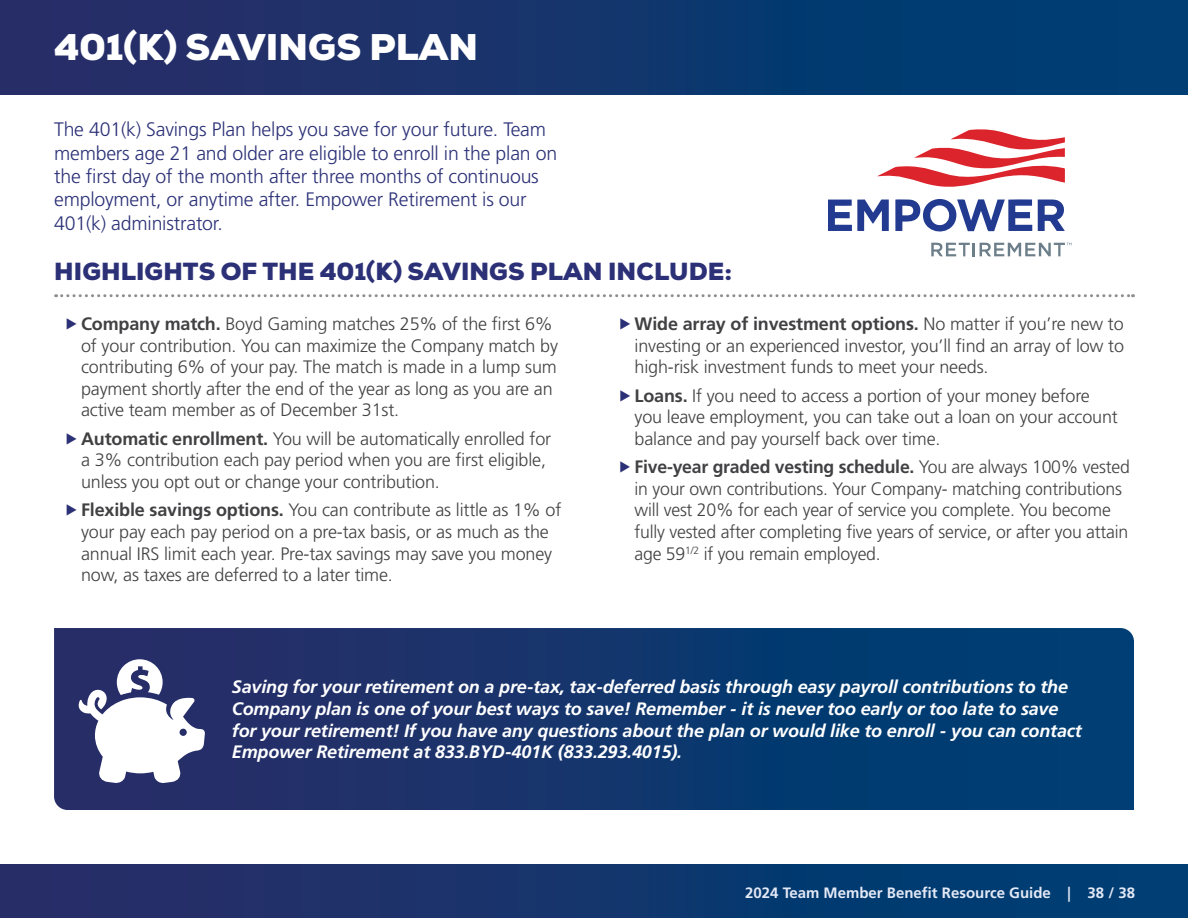
<style>
.page{position:relative;width:1188px;height:918px;background:#fff}
.page>*{position:absolute;margin:0;border:0;box-sizing:border-box;transform-origin:0 0}
.t1{font:900 36px "Nexa";letter-spacing:.005em;color:#fff}
.t2{font:900 24px "Nexa";letter-spacing:.005em;color:#2c3177}
.t3{font:300 19.5px/23.4px "Frutiger LT Std";letter-spacing:-.01em;color:#2c3177}
.t4{font:300 18px/21.6px "Frutiger LT Std";letter-spacing:-.01em;color:#414042}
.t5{font:italic 700 18px/21.6px "Frutiger LT Std";letter-spacing:-.01em;color:#fff}
.t6{font:700 15px "Frutiger LT Std";color:#e4e9f6}
.s1{color:#2c3177}
.s2{font-weight:700}
</style>
<div class="page">
<div style="left:0;top:865px;width:1188px;height:53px;background:linear-gradient(to right,#2c2c66,#003f74)"></div>
<div style="left:0;top:0;width:1188px;height:94px;background:linear-gradient(to right,#2c2c66,#003f74)"></div>
<svg style="left:56px;top:294px;width:1077px;height:3px"></svg>
<svg style="left:54px;top:628px;width:1080px;height:182px;background:#10366d"></svg>
<svg style="left:77px;top:659px;width:128px;height:124px"></svg>
<svg style="left:877px;top:129px;width:188px;height:58px"></svg>
<svg style="left:1038px;top:200px;width:27px;height:31px"></svg>
<svg style="left:828px;top:199px;width:61px;height:32px"></svg>
<svg style="left:895px;top:199px;width:137px;height:33px"></svg>
<svg style="left:931px;top:242px;width:141px;height:15px"></svg>
<h1 class="t1" style="left:54px;top:23px;width:426px">401(K) SAVINGS PLAN</h1>
<p class="t3" style="left:54px;top:118px;width:505px">The 401(k) Savings Plan helps you save for your future. Team members age 21 and older are eligible to enroll in the plan on the first day of the month after three months of continuous employment, or anytime after. Empower Retirement is our 401(k) administrator.</p>
<h2 class="t2" style="left:54px;top:256px;width:679px">HIGHLIGHTS OF THE 401(K) SAVINGS PLAN INCLUDE:</h2>
<p class="t4" style="left:81px;top:313px;width:478px;text-indent:-17px"><span class="s1">▶</span><span class="s2">Company match.</span> Boyd Gaming matches 25% of the first 6% of your contribution. You can maximize the Company match by contributing 6% of your pay. The match is made in a lump sum payment shortly after the end of the year as long as you are an active team member as of December 31st.</p>
<p class="t4" style="left:81px;top:428px;width:472px;text-indent:-17px"><span class="s1">▶</span><span class="s2">Automatic enrollment.</span> You will be automatically enrolled for a 3% contribution each pay period when you are first eligible, unless you opt out or change your contribution.</p>
<p class="t4" style="left:81px;top:500px;width:482px;text-indent:-17px"><span class="s1">▶</span><span class="s2">Flexible savings options.</span> You can contribute as little as 1% of your pay each pay period on a pre-tax basis, or as much as the annual IRS limit each year. Pre-tax savings may save you money now, as taxes are deferred to a later time.</p>
<p class="t4" style="left:635px;top:313px;width:491px;text-align:justify;text-indent:-17px"><span class="s1">▶</span><span class="s2">Wide array of investment options.</span> No matter if you’re new to investing or an experienced investor, you’ll find an array of low to high-risk investment funds to meet your needs.</p>
<p class="t4" style="left:635px;top:385px;width:485px;text-indent:-17px"><span class="s1">▶</span><span class="s2">Loans.</span> If you need to access a portion of your money before you leave employment, you can take out a loan on your account balance and pay yourself back over time.</p>
<p class="t4" style="left:635px;top:456px;width:497px;text-indent:-16px"><span class="s1">▶</span> <span class="s2">Five-year graded vesting schedule.</span> You are always 100% vested in your own contributions. Your Company- matching contributions will vest 20% for each year of service you complete. You become fully vested after completing five years of service, or after you attain age 59<sup>1/2</sup> if you remain employed.</p>
<p class="t5" style="left:232px;top:676px;width:851px">Saving for your retirement on a pre-tax, tax-deferred basis through easy payroll contributions to the Company plan is one of your best ways to save! Remember - it is never too early or too late to save for your retirement! If you have any questions about the plan or would like to enroll - you can contact Empower Retirement at 833.BYD-401K (833.293.4015).</p>
<p class="t6" style="left:745px;top:883px;width:391px">2024 Team Member Benefit Resource Guide | 38 / 38</p>
</div>
